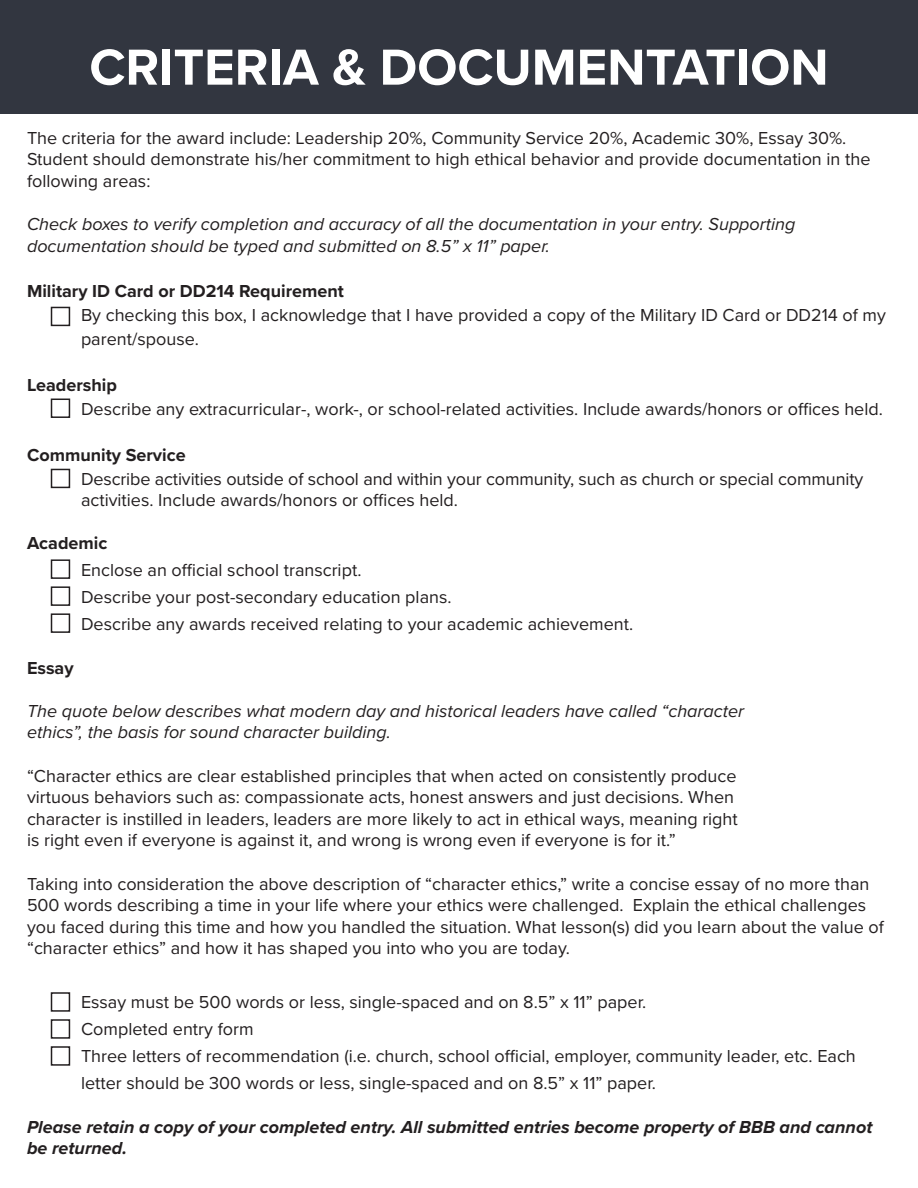
<style>
.page{position:relative;width:918px;height:1188px;background:#fff}
.page>*{position:absolute;margin:0;border:0;box-sizing:border-box;transform-origin:0 0}
.t1{font:700 52.5px "Proxima Nova";color:#fff}
.t2{font:18px/21.6px "Proxima Nova";color:#231f20}
.t3{font:italic 18px/21.6px "Proxima Nova";color:#231f20}
.t4{font:italic 700 18px/21.6px "Proxima Nova";color:#231f20}
.t5{font:700 18px "Proxima Nova";color:#231f20}
</style>
<div class="page">
<div style="left:51px;top:307px;width:19px;height:19px;border:2px solid #231f20"></div>
<div style="left:51px;top:399px;width:19px;height:19px;border:2px solid #231f20"></div>
<div style="left:51px;top:559px;width:19px;height:20px;border:2px solid #231f20"></div>
<div style="left:51px;top:586px;width:19px;height:20px;border:2px solid #231f20"></div>
<div style="left:51px;top:613px;width:19px;height:20px;border:2px solid #231f20"></div>
<div style="left:51px;top:992px;width:19px;height:20px;border:2px solid #231f20"></div>
<div style="left:51px;top:1019px;width:19px;height:20px;border:2px solid #231f20"></div>
<div style="left:51px;top:1046px;width:19px;height:20px;border:2px solid #231f20"></div>
<div style="left:0;top:0;width:918px;height:113px;background:#323640"></div>
<div style="left:51px;top:469px;width:19px;height:19px;border:2px solid #231f20"></div>
<p class="t1" style="left:89px;top:28px;width:741px">CRITERIA &amp; DOCUMENTATION</p>
<p class="t2" style="left:27px;top:126px;width:845px">The criteria for the award include: Leadership 20%, Community Service 20%, Academic 30%, Essay 30%.<br>Student should demonstrate his/her commitment to high ethical behavior and provide documentation in the following areas:</p>
<p class="t3" style="left:27px;top:213px;width:770px">Check boxes to verify completion and accuracy of all the documentation in your entry. Supporting documentation should be typed and submitted on 8.5” x 11” paper.</p>
<p class="t5" style="left:27px;top:278px;width:319px">Military ID Card or DD214 Requirement</p>
<p class="t2" style="left:81px;top:303px;width:807px;line-height:24px">By checking this box, I acknowledge that I have provided a copy of the Military ID Card or DD214 of my parent/spouse.</p>
<p class="t5" style="left:27px;top:372px;width:92px">Leadership</p>
<p class="t2" style="left:81px;top:397px;width:803px">Describe any extracurricular-, work-, or school-related activities. Include awards/honors or offices held.</p>
<p class="t5" style="left:27px;top:441px;width:160px">Community Service</p>
<p class="t2" style="left:81px;top:467px;width:784px">Describe activities outside of school and within your community, such as church or special community activities. Include awards/honors or offices held.</p>
<p class="t5" style="left:27px;top:530px;width:82px">Academic</p>
<p class="t2" style="left:81px;top:559px;width:282px">Enclose an official school transcript.</p>
<p class="t2" style="left:81px;top:586px;width:372px">Describe your post-secondary education plans.</p>
<p class="t2" style="left:81px;top:613px;width:554px">Describe any awards received relating to your academic achievement.</p>
<p class="t5" style="left:27px;top:654px;width:48px">Essay</p>
<p class="t3" style="left:27px;top:699px;width:719px">The quote below describes what modern day and historical leaders have called “character</p>
<p class="t3" style="left:27px;top:721px;width:365px">ethics”, the basis for sound character building.</p>
<p class="t2" style="left:27px;top:764px;width:711px">“Character ethics are clear established principles that when acted on consistently produce</p>
<p class="t2" style="left:27px;top:786px;width:709px">virtuous behaviors such as: compassionate acts, honest answers and just decisions. When</p>
<p class="t2" style="left:27px;top:807px;width:712px">character is instilled in leaders, leaders are more likely to act in ethical ways, meaning right</p>
<p class="t2" style="left:27px;top:829px;width:650px">is right even if everyone is against it, and wrong is wrong even if everyone is for it.”</p>
<p class="t2" style="left:27px;top:872px;width:858px">Taking into consideration the above description of “character ethics,” write a concise essay of no more than 500 words describing a time in your life where your ethics were challenged. Explain the ethical challenges you faced during this time and how you handled the situation. What lesson(s) did you learn about the value of “character ethics” and how it has shaped you into who you are today.</p>
<p class="t2" style="left:81px;top:991px;width:567px">Essay must be 500 words or less, single-spaced and on 8.5” x 11” paper.</p>
<p class="t2" style="left:81px;top:1018px;width:174px">Completed entry form</p>
<p class="t2" style="left:81px;top:1042px;width:776px;line-height:27px">Three letters of recommendation (i.e. church, school official, employer, community leader, etc. Each letter should be 300 words or less, single-spaced and on 8.5” x 11” paper.</p>
<p class="t4" style="left:27px;top:1115px;width:847px">Please retain a copy of your completed entry. All submitted entries become property of BBB and cannot be returned.</p>
</div>
